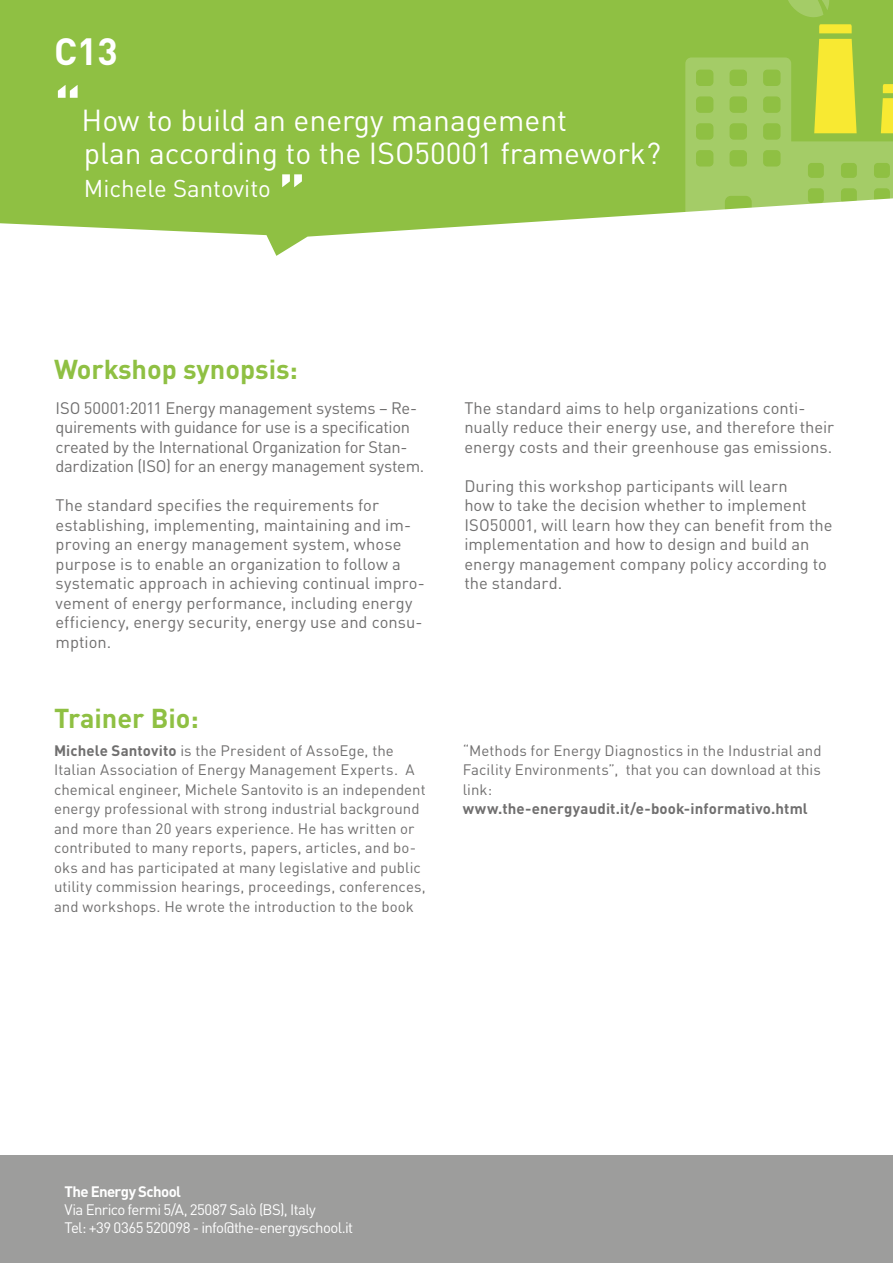
<style>
.page{position:relative;width:893px;height:1263px;background:#fff}
.page>*{position:absolute;margin:0;border:0;box-sizing:border-box;transform-origin:0 0}
.t1{font:700 37.5px "DINOT";color:#fff}
.t2{font:30px/33px "DINOT";color:#fff}
.t3{font:700 27px "DINOT";color:#8fc043}
.t4{font:24px "DINOT";color:#fff}
.t5{font:16.5px/19.5px "DINOT";color:#706f6f}
.t6{font:16.5px/19.5px "DINOT";letter-spacing:-.02em;color:#706f6f}
.t7{font:15px/19.5px "DINOT";letter-spacing:.005em;color:#706f6f}
.t8{font:15px/18px "DINOT";letter-spacing:-.04em;color:#fff}
.t9{font:700 15px "DINOT";letter-spacing:.01em;color:#706f6f}
.t10{font:700 15px "DINOT";letter-spacing:-.04em;color:#fff}
.s1{font-weight:700;font-size:57px}
.s2{font-weight:700}
</style>
<div class="page">
<div style="left:0;top:1155px;width:893px;height:108px;background:#9d9d9c"></div>
<svg style="left:0;top:0;width:893px;height:256px;background:#9dc85b"></svg>
<svg style="left:685px;top:39px;width:208px;height:196px"></svg>
<svg style="left:779px;top:0;width:73px;height:33px;background:#9fc748"></svg>
<svg style="left:282px;top:174px;width:20px;height:13px"></svg>
<h1 class="t1" style="left:54px;top:27px;width:65px">C13</h1>
<h2 class="t2" style="left:84px;top:104px;width:579px;text-indent:-30px"><span class="s1">“</span>How to build an energy management<br>plan according to the ISO50001 framework?</h2>
<h3 class="t4" style="left:84px;top:174px;width:189px">Michele Santovito</h3>
<h3 class="t3" style="left:54px;top:352px;width:245px">Workshop synopsis:</h3>
<p class="t6" style="left:56px;top:398px;width:370px">ISO 50001:2011 Energy management systems – Re&shy;quirements with guidance for use is a specification created by the International Organization for Stan&shy;dardization (ISO) for an energy management system.</p>
<p class="t5" style="left:56px;top:495px;width:371px">The standard specifies the requirements for establishing, implementing, maintaining and im&shy;proving an energy management system, whose purpose is to enable an organization to follow a systematic approach in achieving continual impro&shy;vement of energy performance, including energy efficiency, energy security, energy use and consu&shy;mption.</p>
<h3 class="t3" style="left:54px;top:700px;width:146px">Trainer Bio:</h3>
<p class="t5" style="left:464px;top:398px;width:371px">The standard aims to help organizations conti&shy;nually reduce their energy use, and therefore their energy costs and their greenhouse gas emissions.</p>
<p class="t5" style="left:464px;top:476px;width:370px">During this workshop participants will learn<br>how to take the decision whether to implement ISO50001, will learn how they can benefit from the implementation and how to design and build an energy management company policy according to the standard.</p>
<p class="t7" style="left:54px;top:740px;width:373px"><span class="s2">Michele Santovito</span> is the President of AssoEge, the Italian Association of Energy Management Experts. A chemical engineer, Michele Santovito is an independent energy professional with strong industrial background and more than 20 years experience. He has written or contributed to many reports, papers, articles, and bo&shy;oks and has participated at many legislative and public utility commission hearings, proceedings, conferences, and workshops. He wrote the introduction to the book</p>
<p class="t7" style="left:463px;top:740px;width:360px;text-align:justify">“Methods for Energy Diagnostics in the Industrial and Facility Environments”, that you can download at this link:</p>
<p class="t9" style="left:463px;top:799px;width:347px">www.the-energyaudit.it/e-book-informativo.html</p>
<p class="t10" style="left:65px;top:1181px;width:118px">The Energy School</p>
<p class="t8" style="left:65px;top:1200px;width:290px">Via Enrico fermi 5/A, 25087 Salò (BS), Italy<br>Tel: +39 0365 520098 - info@the-energyschool.it</p>
</div>
